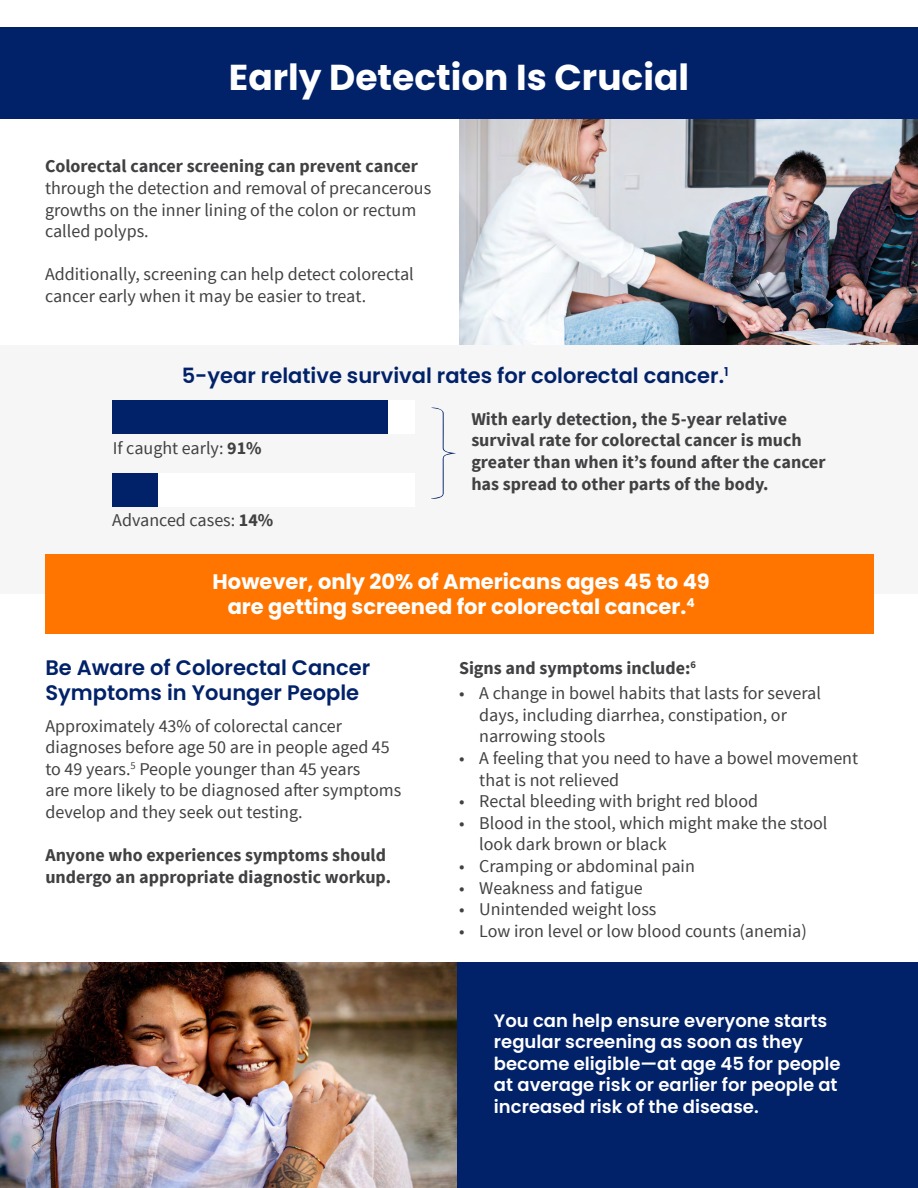
<style>
.page{position:relative;width:918px;height:1188px;background:#fff}
.page>*{position:absolute;margin:0;border:0;box-sizing:border-box;transform-origin:0 0}
.t1{font:700 36px "Poppins";color:#fff}
.t2{font:600 21px/25.2px "Poppins";color:#012169}
.t3{font:700 21px/25.2px "Poppins";color:#fff;text-align:center}
.t4{font:18px/21.6px "Source Sans Pro";color:#414042}
.t5{font:700 18px/21.6px "Source Sans Pro";color:#414042}
.t6{font:600 18px/21.6px "Poppins";color:#fff}
.s1{font-weight:700}
</style>
<div class="page">
<img style="left:459px;top:119px;width:459px;height:226px">
<div style="left:0;top:28px;width:918px;height:91px;background:#012169"></div>
<div style="left:0;top:345px;width:918px;height:249px;background:#f6f6f6"></div>
<div style="left:45px;top:554px;width:829px;height:80px;background:#ff7500"></div>
<img style="left:0;top:962px;width:458px;height:226px">
<div style="left:458px;top:962px;width:460px;height:226px;background:#012169"></div>
<div style="left:113px;top:400px;width:302px;height:34px;background:#fff"></div>
<div style="left:113px;top:400px;width:275px;height:34px;background:#012169"></div>
<div style="left:112px;top:473px;width:303px;height:34px;background:#fff"></div>
<div style="left:112px;top:473px;width:46px;height:34px;background:#012169"></div>
<svg style="left:431px;top:407px;width:25px;height:92px"></svg>
<h1 class="t1" style="left:229px;top:56px;width:462px">Early Detection Is Crucial</h1>
<p class="t5" style="left:45px;top:156px;width:375px">Colorectal cancer screening can prevent cancer</p>
<p class="t4" style="left:45px;top:178px;width:388px">through the detection and removal of precancerous growths on the inner lining of the colon or rectum called polyps.</p>
<p class="t4" style="left:45px;top:264px;width:370px">Additionally, screening can help detect colorectal cancer early when it may be easier to treat.</p>
<p class="t2" style="left:182px;top:363px;width:548px">5-year relative survival rates for colorectal cancer.<sup>1</sup></p>
<p class="t4" style="left:113px;top:437px;width:150px">If caught early: <span class="s1">91%</span></p>
<p class="t4" style="left:112px;top:510px;width:163px">Advanced cases: <span class="s1">14%</span></p>
<p class="t5" style="left:471px;top:409px;width:356px">With early detection, the 5-year relative survival rate for colorectal cancer is much greater than when it’s found after the cancer has spread to other parts of the body.</p>
<p class="t3" style="left:213px;top:569px;width:499px">However, only 20% of Americans ages 45 to 49 are getting screened for colorectal cancer.<sup>4</sup></p>
<p class="t2" style="left:45px;top:655px;width:326px">Be Aware of Colorectal Cancer<br>Symptoms in Younger People</p>
<p class="t4" style="left:45px;top:715px;width:358px">Approximately 43% of colorectal cancer diagnoses before age 50 are in people aged 45 to 49 years.<sup>5</sup> People younger than 45 years<br>are more likely to be diagnosed after symptoms develop and they seek out testing.</p>
<p class="t5" style="left:45px;top:845px;width:347px">Anyone who experiences symptoms should undergo an appropriate diagnostic workup.</p>
<p class="t5" style="left:459px;top:658px;width:239px">Signs and symptoms include:<sup>6</sup></p>
<p class="t4" style="left:479px;top:683px;width:343px;text-indent:-20px">• A change in bowel habits that lasts for several days, including diarrhea, constipation, or narrowing stools</p>
<p class="t4" style="left:479px;top:747px;width:380px;text-indent:-20px">• A feeling that you need to have a bowel movement that is not relieved</p>
<p class="t4" style="left:459px;top:791px;width:301px">• Rectal bleeding with bright red blood</p>
<p class="t4" style="left:479px;top:812px;width:350px;text-indent:-20px">• Blood in the stool, which might make the stool look dark brown or black</p>
<p class="t4" style="left:459px;top:855px;width:237px">• Cramping or abdominal pain</p>
<p class="t4" style="left:459px;top:877px;width:185px">• Weakness and fatigue</p>
<p class="t4" style="left:459px;top:899px;width:199px">• Unintended weight loss</p>
<p class="t4" style="left:459px;top:920px;width:349px">• Low iron level or low blood counts (anemia)</p>
<p class="t6" style="left:494px;top:1010px;width:348px">You can help ensure everyone starts regular screening as soon as they become eligible—at age 45 for people at average risk or earlier for people at increased risk of the disease.</p>
</div>
